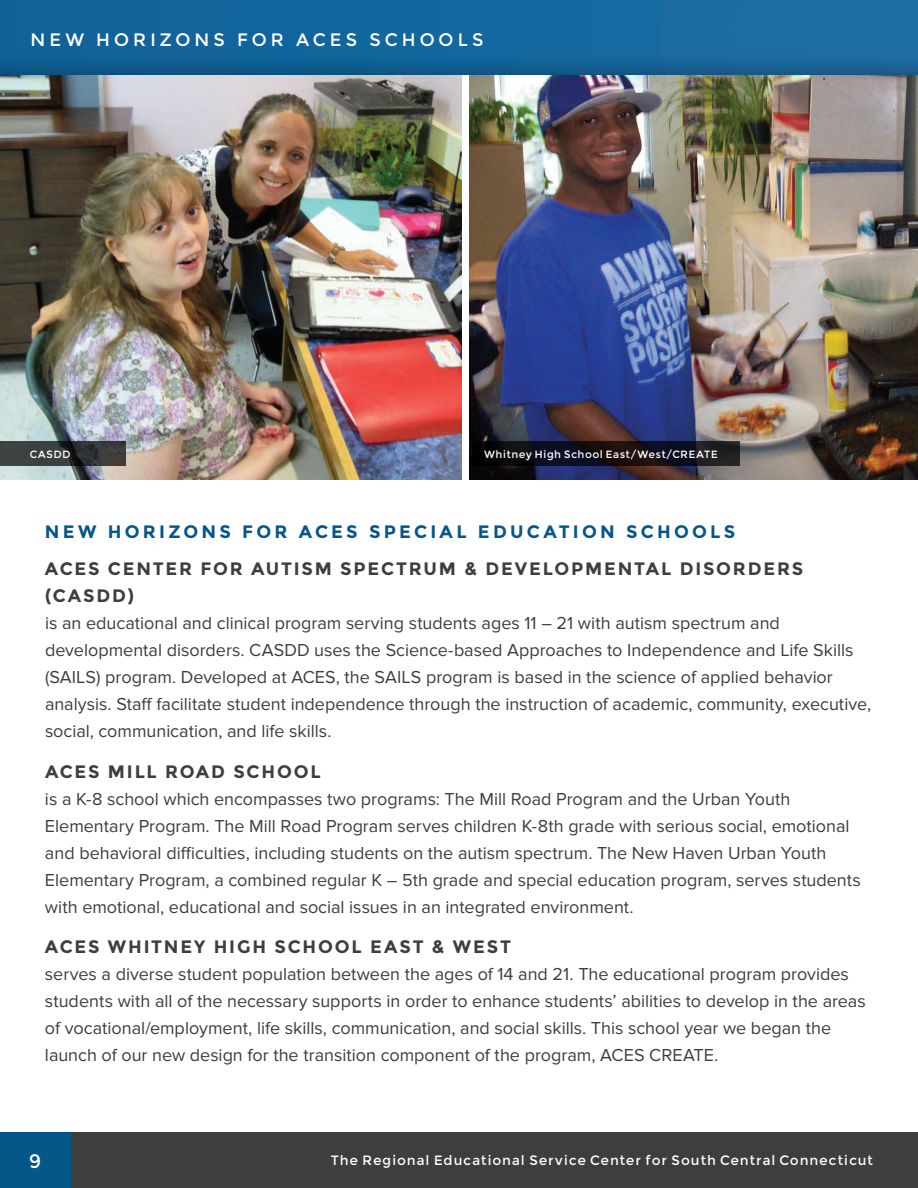
<style>
.page{position:relative;width:918px;height:1188px;background:#fff}
.page>*{position:absolute;margin:0;border:0;box-sizing:border-box;transform-origin:0 0}
.t1{font:19.5px "Montserrat";color:#fff}
.t2{font:18px/27px "Proxima Nova";color:#3e3e3f}
.t3{font:700 18px "Montserrat";letter-spacing:.1em;color:#3e3e3f}
.t4{font:700 18px "Montserrat";letter-spacing:.18em;color:#055689}
.t5{font:18px "Montserrat";letter-spacing:.21em;color:#fff}
.t6{font:13.5px "Montserrat";letter-spacing:.06em;color:#fff}
.t7{font:10.5px "Montserrat";letter-spacing:.035em;color:#fff}
</style>
<div class="page">
<div style="left:0;top:0;width:918px;height:76px;background:#231f20;opacity:.5"></div>
<div style="left:0;top:1132px;width:918px;height:56px;background:#3e3e3f"></div>
<div style="left:0;top:1132px;width:70px;height:56px;background:#055689"></div>
<img style="left:0;top:75px;width:461px;height:405px">
<img style="left:470px;top:75px;width:448px;height:405px">
<svg style="left:469px;top:442px;width:271px;height:24px;background:#120f17"></svg>
<svg style="left:0;top:442px;width:125px;height:24px;background:#373939"></svg>
<p class="t5" style="left:30px;top:28px;width:299px">Ne w Hor izons for Aces</p>
<p class="t5" style="left:369px;top:28px;width:114px">Sch ools</p>
<p class="t7" style="left:30px;top:447px;width:42px">CASDD</p>
<p class="t7" style="left:484px;top:447px;width:235px">Whitney High School East/West/CREATE</p>
<p class="t4" style="left:45px;top:521px;width:270px">NEW HORIZON S FOR ACES</p>
<p class="t4" style="left:369px;top:521px;width:368px">SPECIAL E DUCATION SCH OOLS</p>
<p class="t3" style="left:45px;top:558px;width:15px">ACES</p>
<p class="t3" style="left:108px;top:558px;width:697px">CENTER FOR AUTISM SPECTRUM &amp; DEVELOPM ENTAL DISORDERS</p>
<p class="t3" style="left:45px;top:585px;width:24px">(CASDD</p>
<p class="t3" style="left:127px;top:585px;width:8px">)</p>
<p class="t2" style="left:45px;top:610px;width:828px">is an educational and clinical program serving students ages 11 – 21 with autism spectrum and developmental disorders. CASDD uses the Science-based Approaches to Independence and Life Skills (SAILS) program. Developed at ACES, the SAILS program is based in the science of applied behavior analysis. Staff facilitate student independence through the instruction of academic, community, executive, social, communication, and life skills.</p>
<p class="t3" style="left:45px;top:761px;width:15px">ACES</p>
<p class="t3" style="left:108px;top:761px;width:214px">MILL ROAD SCH OOL</p>
<p class="t2" style="left:45px;top:786px;width:817px">is a K-8 school which encompasses two programs: The Mill Road Program and the Urban Youth Elementary Program. The Mill Road Program serves children K-8th grade with serious social, emotional and behavioral difficulties, including students on the autism spectrum. The New Haven Urban Youth Elementary Program, a combined regular K – 5th grade and special education program, serves students with emotional, educational and social issues in an integrated environment.</p>
<p class="t3" style="left:45px;top:936px;width:15px">ACES</p>
<p class="t3" style="left:108px;top:936px;width:405px">WH ITN EY HIGH SCH OOL EAST &amp; WEST</p>
<p class="t2" style="left:45px;top:961px;width:822px">serves a diverse student population between the ages of 14 and 21. The educational program provides students with all of the necessary supports in order to enhance students’ abilities to develop in the areas of vocational/employment, life skills, communication, and social skills. This school year we began the launch of our new design for the transition component of the program, ACES CREATE.</p>
<p class="t1" style="left:29px;top:1149px;width:13px">9</p>
<p class="t6" style="left:330px;top:1152px;width:544px">The Regional Educational Service Center for South Central Connecticut</p>
</div>
